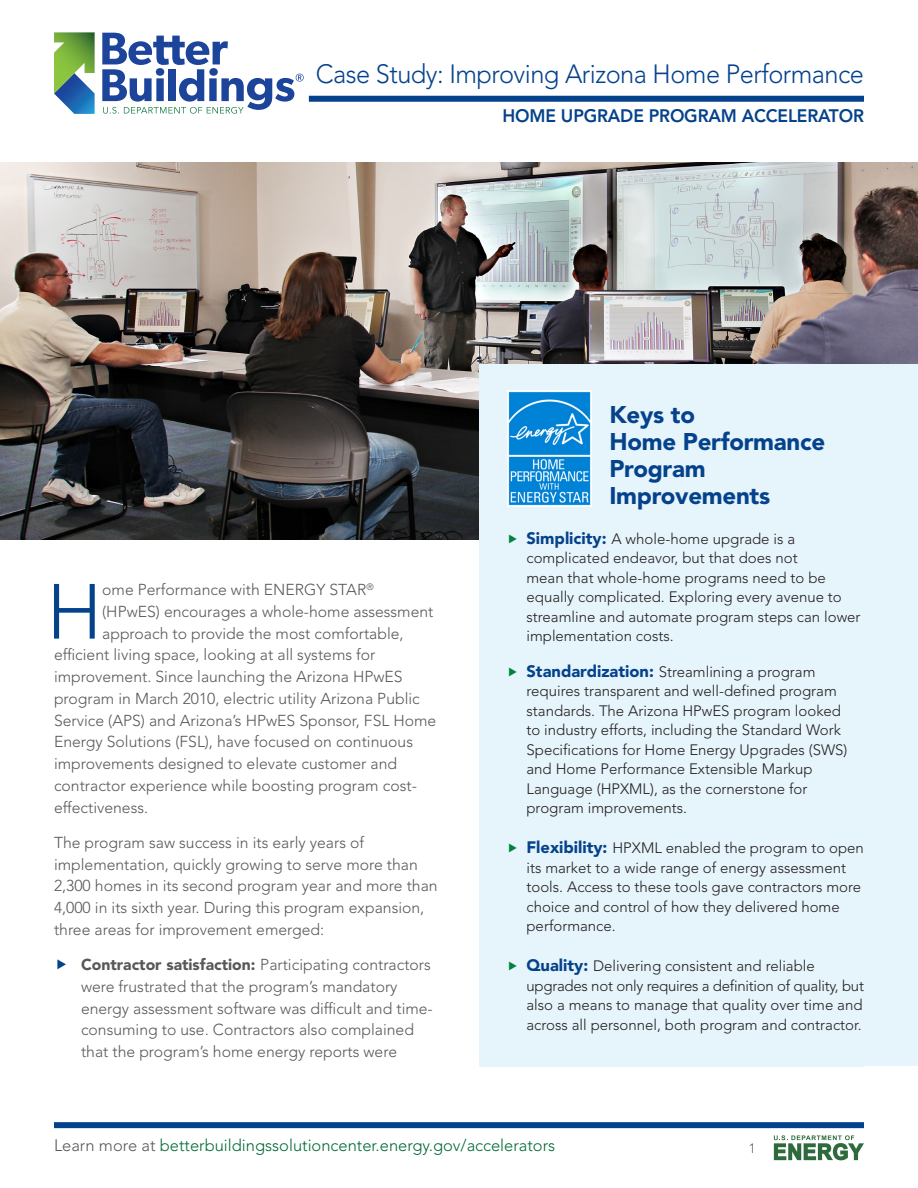
<style>
.page{position:relative;width:918px;height:1188px;background:#fff}
.page>*{position:absolute;margin:0;border:0;box-sizing:border-box;transform-origin:0 0}
.Body_Text{font:300 77.25px "Avenir LT Std";color:#05428c}
.t1{font:300 26.25px "Avenir LT Std";letter-spacing:-.02em;color:#05428c}
.H1__span_cols{font:900 24px/27px "Avenir LT Std";letter-spacing:-.01em;color:#05428c}
.t2{font:800 18px "Avenir LT Std";letter-spacing:-.01em;color:#05428c}
.t3{font:300 16.5px "Avenir LT Std";color:#006a35}
.Body_Text-2{font:300 15.75px/21.8px "Avenir LT Std";color:#57585a}
.Bulleted_List{font:300 15.75px/21.8px "Avenir LT Std";color:#57585a}
.t4{font:300 15px/19.5px "Avenir LT Std";color:#231f20}
.t5{font:300 13.5px "Avenir LT Std";color:#57585a}
.s1{font-weight:900}
.s2{font-weight:900;font-size:16.5px;color:#05428c}
.s3{color:#57585a}
</style>
<div class="page">
<svg style="left:54px;top:32px;width:41px;height:82px;background:#6fa27f"></svg>
<svg style="left:102px;top:33px;width:202px;height:81px"></svg>
<div style="left:309px;top:96px;width:555px;height:6px;background:#05428c"></div>
<div style="left:54px;top:1122px;width:810px;height:6px;background:#05428c"></div>
<svg style="left:774px;top:1135px;width:90px;height:25px"></svg>
<img style="left:0;top:162px;width:918px;height:378px">
<div style="left:479px;top:364px;width:439px;height:702px;background:#e6f4fb"></div>
<img style="left:508px;top:390px;width:84px;height:116px">
<h2 class="t1" style="left:316px;top:58px;width:550px">Case Study: Improving Arizona Home Performance</h2>
<p class="t2" style="left:503px;top:105px;width:363px">HOME UPGRADE PROGRAM ACCELERATOR</p>
<p class="Body_Text" style="left:47px;top:567px;width:57px">H</p>
<p class="Body_Text-2" style="left:102px;top:579px;width:273px">ome Performance with ENERGY STAR<sup>®</sup></p>
<p class="Body_Text-2" style="left:102px;top:601px;width:333px">(HPwES) encourages a whole-home assessment</p>
<p class="Body_Text-2" style="left:102px;top:622px;width:303px">approach to provide the most comfortable,</p>
<p class="Body_Text-2" style="left:54px;top:644px;width:323px">efficient living space, looking at all systems for</p>
<p class="Body_Text-2" style="left:54px;top:666px;width:350px">improvement. Since launching the Arizona HPwES</p>
<p class="Body_Text-2" style="left:54px;top:688px;width:367px">program in March 2010, electric utility Arizona Public</p>
<p class="Body_Text-2" style="left:54px;top:709px;width:384px">Service (APS) and Arizona’s HPwES Sponsor, FSL Home</p>
<p class="Body_Text-2" style="left:54px;top:731px;width:361px">Energy Solutions (FSL), have focused on continuous</p>
<p class="Body_Text-2" style="left:54px;top:753px;width:345px">improvements designed to elevate customer and</p>
<p class="Body_Text-2" style="left:54px;top:775px;width:364px">contractor experience while boosting program cost-</p>
<p class="Body_Text-2" style="left:54px;top:796px;width:96px">effectiveness.</p>
<p class="Body_Text-2" style="left:54px;top:832px;width:385px">The program saw success in its early years of implementation, quickly growing to serve more than 2,300 homes in its second program year and more than 4,000 in its sixth year. During this program expansion, three areas for improvement emerged:</p>
<p class="Bulleted_List" style="left:81px;top:954px;width:353px"><span class="s1">Contractor satisfaction:</span> Participating contractors were frustrated that the program’s mandatory energy assessment software was difficult and time&shy;consuming to use. Contractors also complained that the program’s home energy reports were</p>
<p class="H1__span_cols" style="left:609px;top:401px;width:217px">Keys to<br>Home Performance<br>Program<br>Improvements</p>
<p class="t4" style="left:526px;top:529px;width:336px"><span class="s2">Simplicity:</span> A whole-home upgrade is a complicated endeavor, but that does not<br>mean that whole-home programs need to be equally complicated. Exploring every avenue to streamline and automate program steps can lower implementation costs.</p>
<p class="t4" style="left:526px;top:662px;width:322px"><span class="s2">Standardization:</span> Streamlining a program requires transparent and well-defined program standards. The Arizona HPwES program looked to industry efforts, including the Standard Work Specifications for Home Energy Upgrades (SWS) and Home Performance Extensible Markup Language (HPXML), as the cornerstone for program improvements.</p>
<p class="t4" style="left:526px;top:838px;width:339px"><span class="s2">Flexibility:</span> HPXML enabled the program to open its market to a wide range of energy assessment tools. Access to these tools gave contractors more choice and control of how they delivered home performance.</p>
<p class="t4" style="left:526px;top:956px;width:339px"><span class="s2">Quality:</span> Delivering consistent and reliable upgrades not only requires a definition of quality, but also a means to manage that quality over time and across all personnel, both program and contractor.</p>
<p class="t3" style="left:54px;top:1136px;width:503px"><span class="s3">Learn more at</span> betterbuildingssolutioncenter.energy.gov/accelerators</p>
<p class="t5" style="left:749px;top:1140px;width:9px">1</p>
</div>
